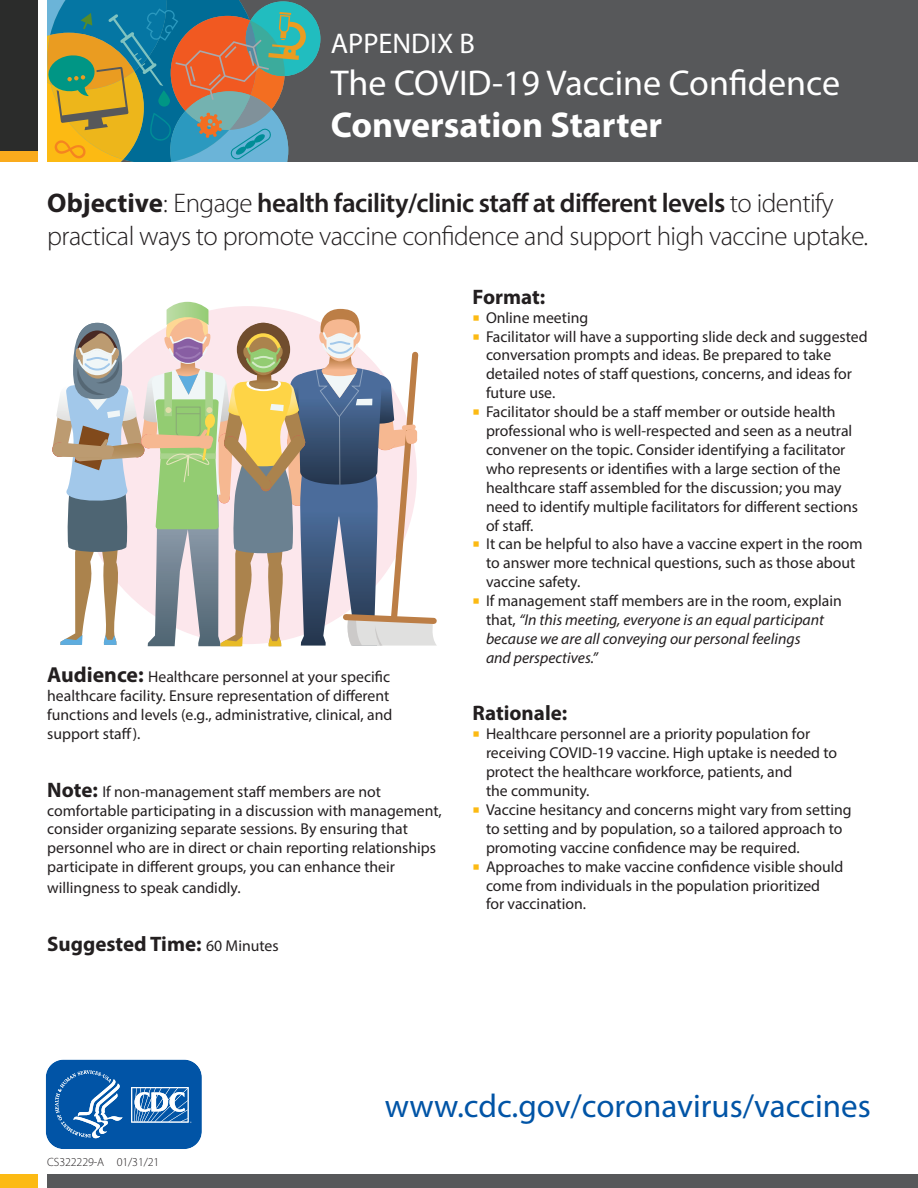
<style>
.page{position:relative;width:918px;height:1188px;background:#fff}
.page>*{position:absolute;margin:0;border:0;box-sizing:border-box;transform-origin:0 0}
.t1{font:36px "Myriad Pro";color:#fff}
.t2{font:700 36px "Myriad Pro";color:#fff}
.t3{font:33px "Myriad Pro";color:#0154a6}
.t4{font:28.5px "Myriad Pro";color:#fff}
.t5{font:300 27px/32.4px "Myriad Pro";letter-spacing:-.02em;color:#231f20}
.t6{font:700 21px "Myriad Pro";color:#231f20}
.t7{font:15.75px/18.9px "Myriad Pro";color:#231f20}
.t8{font:300 12px "Myriad Pro";letter-spacing:-.01em;color:#231f20}
.s1{font-weight:700}
.s2{font-weight:600}
.s3{font-weight:700;font-size:21.75px}
.s4{font-weight:700;font-size:21px}
.s5{font-weight:400;font-size:15.75px}
.s6{font-style:italic}
</style>
<div class="page">
<svg style="left:45px;top:1059px;width:157px;height:90px"></svg>
<div style="left:0;top:0;width:38px;height:162px;background:#2b2c2b"></div>
<div style="left:0;top:151px;width:38px;height:11px;background:#faab1d"></div>
<div style="left:47px;top:0;width:871px;height:162px;background:#57585a"></div>
<div style="left:246px;top:1px;width:74px;height:75px;background:#21bdbf;border-radius:50%"></div>
<svg style="left:47px;top:0;width:260px;height:162px"></svg>
<div style="left:0;top:1174px;width:38px;height:14px;background:#fcba13"></div>
<div style="left:47px;top:1174px;width:871px;height:14px;background:#57585a"></div>
<svg style="left:52px;top:302px;width:385px;height:344px"></svg>
<h3 class="t4" style="left:331px;top:25px;width:146px">APPENDIX B</h3>
<h1 class="t1" style="left:331px;top:60px;width:511px">The COVID-19 Vaccine Confidence</h1>
<h1 class="t2" style="left:331px;top:101px;width:333px">Conversation Starter</h1>
<h3 class="t5" style="left:47px;top:188px;width:823px"><span class="s1">Objective</span>: Engage <span class="s2">health facility/clinic staff at different levels</span> to identify practical ways to promote vaccine confidence and support high vaccine uptake.</h3>
<p class="t7" style="left:47px;top:667px;width:347px"><span class="s3">Audience:</span> Healthcare personnel at your specific healthcare facility. Ensure representation of different functions and levels (e.g., administrative, clinical, and support staff).</p>
<p class="t7" style="left:47px;top:782px;width:396px"><span class="s4">Note:</span> If non-management staff members are not comfortable participating in a discussion with management, consider organizing separate sessions. By ensuring that personnel who are in direct or chain reporting relationships participate in different groups, you can enhance their</p>
<p class="t7" style="left:47px;top:878px;width:195px">willingness to speak candidly.</p>
<h3 class="t6" style="left:47px;top:930px;width:233px">Suggested Time: <span class="s5">60 Minutes</span></h3>
<h3 class="t6" style="left:472px;top:283px;width:74px">Format:</h3>
<p class="t7" style="left:486px;top:308px;width:383px">Online meeting<br>Facilitator will have a supporting slide deck and suggested conversation prompts and ideas. Be prepared to take detailed notes of staff questions, concerns, and ideas for future use.<br>Facilitator should be a staff member or outside health professional who is well-respected and seen as a neutral convener on the topic. Consider identifying a facilitator who represents or identifies with a large section of the healthcare staff assembled for the discussion; you may need to identify multiple facilitators for different sections of staff.<br>It can be helpful to also have a vaccine expert in the room to answer more technical questions, such as those about vaccine safety.<br>If management staff members are in the room, explain that, <span class="s6">“In this meeting, everyone is an equal participant because we are all conveying our personal feelings<br>and perspectives.”</span></p>
<h3 class="t6" style="left:472px;top:700px;width:96px">Rationale:</h3>
<p class="t7" style="left:486px;top:724px;width:367px">Healthcare personnel are a priority population for receiving COVID-19 vaccine. High uptake is needed to protect the healthcare workforce, patients, and<br>the community.<br>Vaccine hesitancy and concerns might vary from setting to setting and by population, so a tailored approach to promoting vaccine confidence may be required.<br>Approaches to make vaccine confidence visible should come from individuals in the population prioritized<br>for vaccination.</p>
<p class="t8" style="left:47px;top:1155px;width:114px">CS322229-A 01/31/21</p>
<h2 class="t3" style="left:385px;top:1085px;width:488px">www.cdc.gov/coronavirus/vaccines</h2>
</div>
